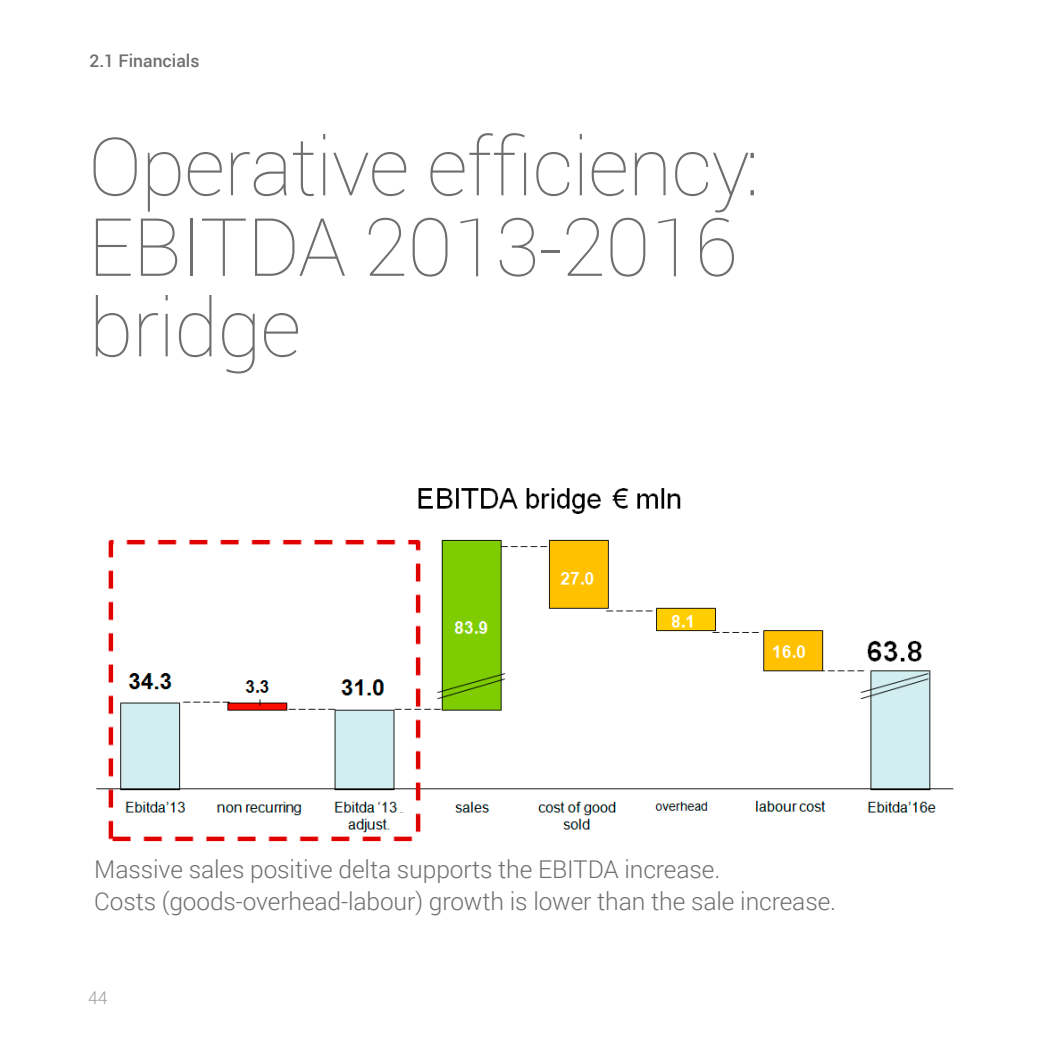
<style>
.page{position:relative;width:1042px;height:1042px;background:#fff}
.page>*{position:absolute;margin:0;border:0;box-sizing:border-box;transform-origin:0 0}
.t1{font:100 80.5px/80.5px "Roboto";letter-spacing:-.01em;color:#706f6f}
.t2{font:300 24.5px/31.5px "Roboto";letter-spacing:-.005em;color:#706f6f}
.t3{font:500 17.5px "Roboto";color:#706f6f}
.t4{font:300 17.5px "Roboto";color:#9f9f9f}
</style>
<div class="page">
<img style="left:96px;top:488px;width:858px;height:354px">
<div style="left:185px;top:802px;width:10px;height:12px;background:#fff"></div>
<div style="left:397px;top:801px;width:10px;height:11px;background:#fff"></div>
<p class="t3" style="left:89px;top:48px;width:112px">2.1 Financials</p>
<h1 class="t1" style="left:88px;top:124px;width:672px">Operative efficiency:<br>EBITDA 2013-2016 bridge</h1>
<p class="t2" style="left:94px;top:853px;width:743px">Massive sales positive delta supports the EBITDA increase.<br>Costs (goods-overhead-labour) growth is lower than the sale increase.</p>
<p class="t4" style="left:88px;top:985px;width:21px">44</p>
</div>
